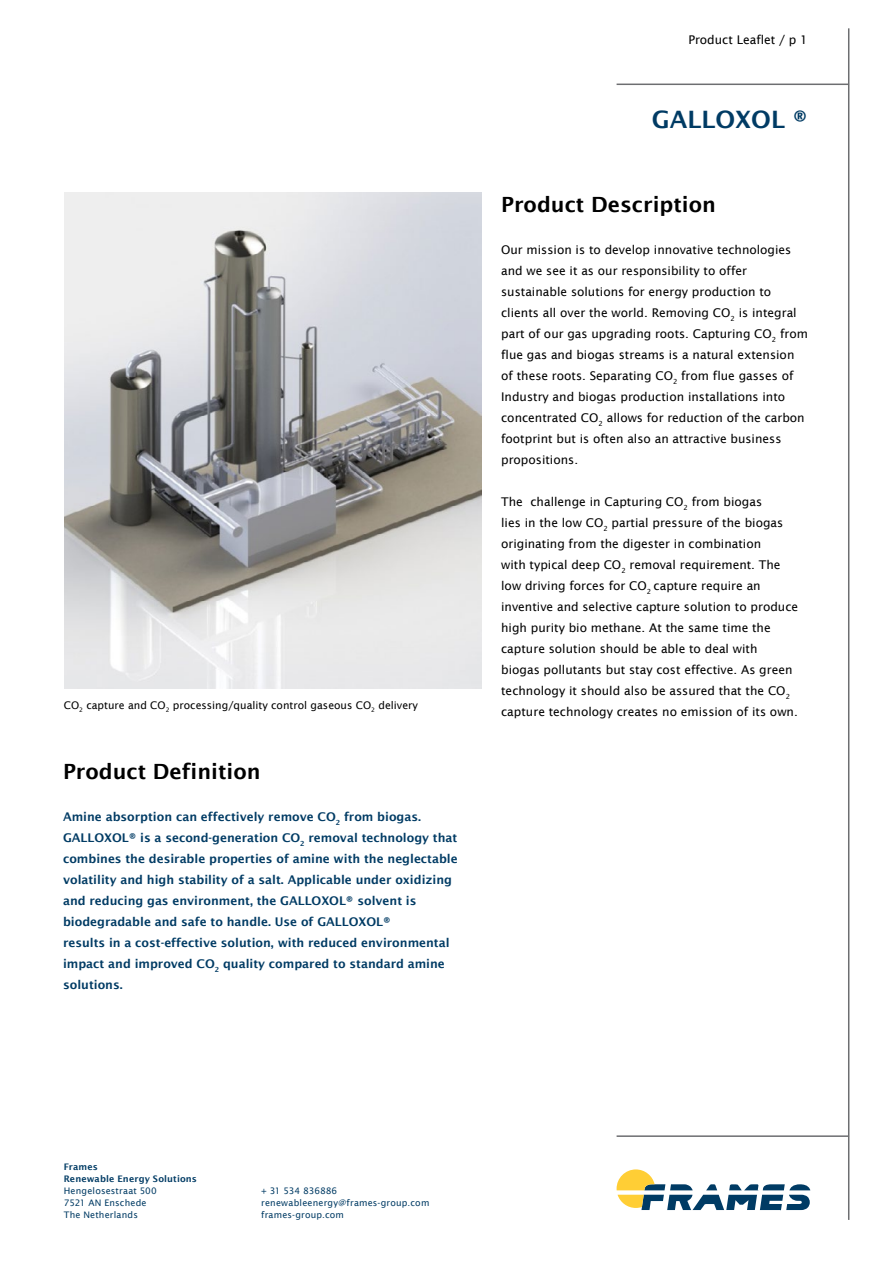
<style>
.page{position:relative;width:893px;height:1263px;background:#fff}
.page>*{position:absolute;margin:0;border:0;box-sizing:border-box;transform-origin:0 0}
.t1{font:600 24px "Lucida Sans";color:#003b64}
.t2{font:600 21px "Lucida Sans";color:#000}
.t3{font:12px/21px "Lucida Sans";color:#000}
.t4{font:600 12px/21px "Lucida Sans";color:#003b64}
.t5{font:10.5px "Lucida Sans";color:#000}
.t6{font:9px/12px "Lucida Sans";letter-spacing:.02em;color:#003b64}
.t7{font:600 9px/12px "Lucida Sans";letter-spacing:.015em;color:#003b64}
</style>
<div class="page">
<hr style="left:848px;top:28px;width:1px;height:1192px;background:#6d6e71">
<hr style="left:617px;top:84px;width:232px;height:1px;background:#6d6e71">
<hr style="left:617px;top:1135px;width:232px;height:2px;background:#6d6e71">
<svg style="left:617px;top:1169px;width:193px;height:41px"></svg>
<img style="left:64px;top:192px;width:417px;height:497px">
<p class="t5" style="left:64px;top:699px;width:356px">CO<sub>2</sub> capture and CO<sub>2</sub> processing/quality control gaseous CO<sub>2</sub> delivery</p>
<h2 class="t2" style="left:63px;top:759px;width:199px">Product Definition</h2>
<p class="t4" style="left:63px;top:806px;width:396px">Amine absorption can effectively remove CO<sub>2</sub> from biogas.<br>GALLOXOL® is a second-generation CO<sub>2</sub> removal technology that combines the desirable properties of amine with the neglectable volatility and high stability of a salt. Applicable under oxidizing and reducing gas environment, the GALLOXOL® solvent is biodegradable and safe to handle. Use of GALLOXOL®<br>results in a cost-effective solution, with reduced environmental impact and improved CO<sub>2</sub> quality compared to standard amine solutions.</p>
<p class="t3" style="left:688px;top:29px;width:121px">Product Leaflet / p 1</p>
<h1 class="t1" style="left:652px;top:105px;width:157px">GALLOXOL ®</h1>
<h2 class="t2" style="left:501px;top:192px;width:216px">Product Description</h2>
<p class="t3" style="left:501px;top:239px;width:308px">Our mission is to develop innovative technologies and we see it as our responsibility to offer sustainable solutions for energy production to clients all over the world. Removing CO<sub>2</sub> is integral part of our gas upgrading roots. Capturing CO<sub>2</sub> from flue gas and biogas streams is a natural extension of these roots. Separating CO<sub>2</sub> from flue gasses of Industry and biogas production installations into concentrated CO<sub>2</sub> allows for reduction of the carbon footprint but is often also an attractive business propositions.</p>
<p class="t3" style="left:501px;top:491px;width:299px">The challenge in Capturing CO<sub>2</sub> from biogas<br>lies in the low CO<sub>2</sub> partial pressure of the biogas originating from the digester in combination<br>with typical deep CO<sub>2</sub> removal requirement. The low driving forces for CO<sub>2</sub> capture require an inventive and selective capture solution to produce high purity bio methane. At the same time the capture solution should be able to deal with biogas pollutants but stay cost effective. As green technology it should also be assured that the CO<sub>2 </sub>capture technology creates no emission of its own.</p>
<p class="t7" style="left:64px;top:1161px;width:135px">Frames<br>Renewable Energy Solutions</p>
<p class="t6" style="left:64px;top:1185px;width:95px">Hengelosestraat 500<br>7521 AN Enschede<br>The Netherlands</p>
<p class="t6" style="left:261px;top:1185px;width:170px">+ 31 534 836886 renewableenergy@frames-group.com frames-group.com</p>
</div>
